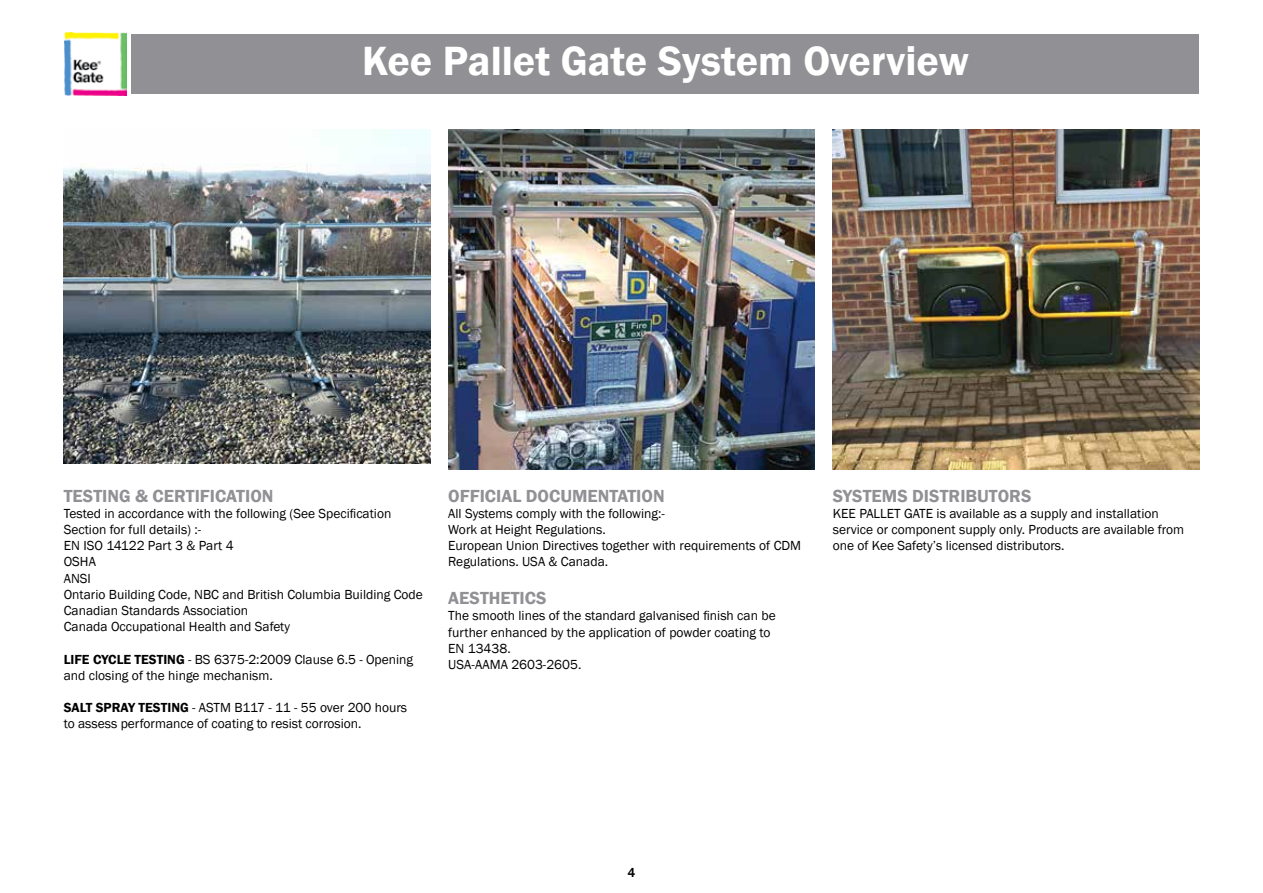
<style>
.page{position:relative;width:1263px;height:893px;background:#fff}
.page>*{position:absolute;margin:0;border:0;box-sizing:border-box;transform-origin:0 0}
.t1{font:600 42px "Franklin Gothic";color:#fff}
.t2{font:600 18px "Franklin Gothic";color:#919195}
.t3{font:13.5px/16.2px "Franklin Gothic";color:#000}
.t4{font:500 13.5px "Franklin Gothic";color:#000}
.s1{font-weight:600}
</style>
<div class="page">
<div style="left:131px;top:34px;width:1068px;height:60px;background:#919195"></div>
<img style="left:64px;top:130px;width:366px;height:333px">
<img style="left:448px;top:130px;width:367px;height:340px">
<img style="left:833px;top:130px;width:366px;height:340px">
<img style="left:64px;top:33px;width:63px;height:63px">
<h1 class="t1" style="left:362px;top:35px;width:608px">Kee Pallet Gate System Overview</h1>
<h2 class="t2" style="left:64px;top:484px;width:211px">TESTING &amp; CERTIFICATION</h2>
<p class="t3" style="left:64px;top:505px;width:361px">Tested in accordance with the following (See Specification<br>Section for full details) :-<br>EN ISO 14122 Part 3 &amp; Part 4<br>OSHA<br>ANSI<br>Ontario Building Code, NBC and British Columbia Building Code<br>Canadian Standards Association<br>Canada Occupational Health and Safety</p>
<p class="t3" style="left:64px;top:651px;width:351px"><span class="s1">LIFE CYCLE TESTING</span> - BS 6375-2:2009 Clause 6.5 - Opening and closing of the hinge mechanism.</p>
<p class="t3" style="left:64px;top:700px;width:345px"><span class="s1">SALT SPRAY TESTING</span> - ASTM B117 - 11 - 55 over 200 hours to assess performance of coating to resist corrosion.</p>
<h2 class="t2" style="left:448px;top:484px;width:218px">OFFICIAL DOCUMENTATION</h2>
<p class="t3" style="left:448px;top:505px;width:354px">All Systems comply with the following:-<br>Work at Height Regulations.<br>European Union Directives together with requirements of CDM Regulations. USA &amp; Canada.</p>
<h2 class="t2" style="left:448px;top:587px;width:100px">AESTHETICS</h2>
<p class="t3" style="left:448px;top:608px;width:329px">The smooth lines of the standard galvanised finish can be further enhanced by the application of powder coating to EN 13438.<br>USA-AAMA 2603-2605.</p>
<h2 class="t2" style="left:833px;top:484px;width:200px">SYSTEMS DISTRIBUTORS</h2>
<p class="t3" style="left:833px;top:505px;width:353px">KEE PALLET GATE is available as a supply and installation service or component supply only. Products are available from one of Kee Safety’s licensed distributors.</p>
<p class="t4" style="left:627px;top:864px;width:9px">4</p>
</div>
